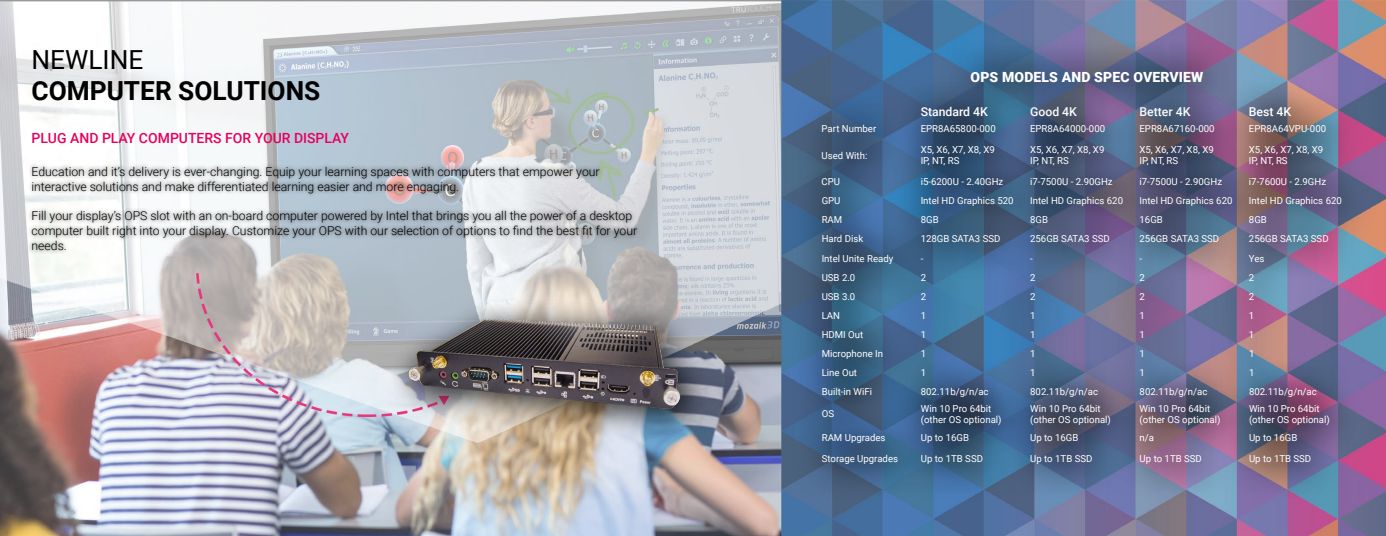
<style>
.page{position:relative;width:1386px;height:536px;background:#fff}
.page>*{position:absolute;margin:0;border:0;box-sizing:border-box;transform-origin:0 0}
.t1{font:700 26.25px "Roboto";color:#000}
.t2{font:26.25px "Roboto";color:#000}
.t3{font:500 14px "Roboto";color:#e6005e}
.t4{font:900 14px "Roboto";letter-spacing:.01em;color:#fff}
.t5{font:300 12.25px/14.7px "Roboto";color:#000}
.t6{font:500 12.25px "Roboto";color:#fff}
.t7{font:9.62px/11.5px "Roboto";color:#fff}
</style>
<div class="page">
<img style="left:1px;top:0;width:1385px;height:535px">
<img style="left:322px;top:259px;width:427px;height:203px">
<div style="left:27px;top:162px;width:614px;height:92px;background:#000;opacity:.75"></div>
<div style="left:791px;top:75px;width:586px;height:425px;background:#000;opacity:.75"></div>
<div style="left:940px;top:39px;width:297px;height:79px;background:#000;opacity:.75"></div>
<h1 class="t2" style="left:32px;top:41px;width:113px">NEWLINE</h1>
<h1 class="t1" style="left:32px;top:72px;width:290px">COMPUTER SOLUTIONS</h1>
<h2 class="t3" style="left:32px;top:129px;width:319px">PLUG AND PLAY COMPUTERS FOR YOUR DISPLAY</h2>
<p class="t5" style="left:32px;top:164px;width:570px">Education and it’s delivery is ever-changing. Equip your learning spaces with computers that empower your interactive solutions and make differentiated learning easier and more engaging.</p>
<p class="t5" style="left:32px;top:208px;width:607px">Fill your display’s OPS slot with an on-board computer powered by Intel that brings you all the power of a desktop computer built right into your display. Customize your OPS with our selection of options to find the best fit for your needs.</p>
<h2 class="t4" style="left:971px;top:67px;width:234px">OPS MODELS AND SPEC OVERVIEW</h2>
<p class="t6" style="left:921px;top:103px;width:69px">Standard 4K</p>
<p class="t6" style="left:1030px;top:103px;width:48px">Good 4K</p>
<p class="t6" style="left:1139px;top:103px;width:53px">Better 4K</p>
<p class="t6" style="left:1249px;top:103px;width:44px">Best 4K</p>
<p class="t7" style="left:822px;top:122px;width:56px">Part Number</p>
<p class="t7" style="left:921px;top:122px;width:77px">EPR8A65800-000</p>
<p class="t7" style="left:1030px;top:122px;width:77px">EPR8A64000-000</p>
<p class="t7" style="left:1139px;top:122px;width:77px">EPR8A67160-000</p>
<p class="t7" style="left:1249px;top:122px;width:79px">EPR8A64VPU-000</p>
<p class="t7" style="left:822px;top:149px;width:47px">Used With:</p>
<p class="t7" style="left:921px;top:143px;width:76px">X5, X6, X7, X8, X9<br>IP, NT, RS</p>
<p class="t7" style="left:1030px;top:143px;width:76px">X5, X6, X7, X8, X9<br>IP, NT, RS</p>
<p class="t7" style="left:1140px;top:143px;width:76px">X5, X6, X7, X8, X9<br>IP, NT, RS</p>
<p class="t7" style="left:1249px;top:143px;width:76px">X5, X6, X7, X8, X9<br>IP, NT, RS</p>
<p class="t7" style="left:822px;top:176px;width:20px">CPU</p>
<p class="t7" style="left:921px;top:176px;width:84px">i5-6200U - 2.40GHz</p>
<p class="t7" style="left:1030px;top:176px;width:84px">i7-7500U - 2.90GHz</p>
<p class="t7" style="left:1140px;top:176px;width:84px">i7-7500U - 2.90GHz</p>
<p class="t7" style="left:1249px;top:176px;width:79px">i7-7600U - 2.9GHz</p>
<p class="t7" style="left:822px;top:195px;width:20px">GPU</p>
<p class="t7" style="left:921px;top:195px;width:94px">Intel HD Graphics 520</p>
<p class="t7" style="left:1030px;top:195px;width:94px">Intel HD Graphics 620</p>
<p class="t7" style="left:1140px;top:195px;width:94px">Intel HD Graphics 620</p>
<p class="t7" style="left:1249px;top:195px;width:94px">Intel HD Graphics 620</p>
<p class="t7" style="left:822px;top:214px;width:22px">RAM</p>
<p class="t7" style="left:921px;top:214px;width:19px">8GB</p>
<p class="t7" style="left:1030px;top:214px;width:19px">8GB</p>
<p class="t7" style="left:1140px;top:214px;width:25px">16GB</p>
<p class="t7" style="left:1249px;top:214px;width:19px">8GB</p>
<p class="t7" style="left:822px;top:233px;width:43px">Hard Disk</p>
<p class="t7" style="left:921px;top:233px;width:81px">128GB SATA3 SSD</p>
<p class="t7" style="left:1030px;top:233px;width:81px">256GB SATA3 SSD</p>
<p class="t7" style="left:1140px;top:233px;width:81px">256GB SATA3 SSD</p>
<p class="t7" style="left:1249px;top:233px;width:81px">256GB SATA3 SSD</p>
<p class="t7" style="left:822px;top:252px;width:73px">Intel Unite Ready</p>
<p class="t7" style="left:921px;top:252px;width:4px">-</p>
<p class="t7" style="left:1030px;top:252px;width:4px">-</p>
<p class="t7" style="left:1140px;top:252px;width:4px">-</p>
<p class="t7" style="left:1249px;top:252px;width:17px">Yes</p>
<p class="t7" style="left:822px;top:271px;width:35px">USB 2.0</p>
<p class="t7" style="left:921px;top:271px;width:7px">2</p>
<p class="t7" style="left:1030px;top:271px;width:7px">2</p>
<p class="t7" style="left:1140px;top:271px;width:7px">2</p>
<p class="t7" style="left:1249px;top:271px;width:7px">2</p>
<p class="t7" style="left:822px;top:290px;width:35px">USB 3.0</p>
<p class="t7" style="left:921px;top:290px;width:7px">2</p>
<p class="t7" style="left:1030px;top:290px;width:7px">2</p>
<p class="t7" style="left:1140px;top:290px;width:7px">2</p>
<p class="t7" style="left:1249px;top:290px;width:7px">2</p>
<p class="t7" style="left:822px;top:309px;width:20px">LAN</p>
<p class="t7" style="left:921px;top:309px;width:7px">1</p>
<p class="t7" style="left:1030px;top:309px;width:7px">1</p>
<p class="t7" style="left:1140px;top:309px;width:7px">1</p>
<p class="t7" style="left:1249px;top:309px;width:7px">1</p>
<p class="t7" style="left:822px;top:328px;width:43px">HDMI Out</p>
<p class="t7" style="left:921px;top:328px;width:7px">1</p>
<p class="t7" style="left:1030px;top:328px;width:7px">1</p>
<p class="t7" style="left:1140px;top:328px;width:7px">1</p>
<p class="t7" style="left:1249px;top:328px;width:7px">1</p>
<p class="t7" style="left:822px;top:347px;width:63px">Microphone In</p>
<p class="t7" style="left:921px;top:347px;width:7px">1</p>
<p class="t7" style="left:1030px;top:347px;width:7px">1</p>
<p class="t7" style="left:1140px;top:347px;width:7px">1</p>
<p class="t7" style="left:1249px;top:347px;width:7px">1</p>
<p class="t7" style="left:822px;top:366px;width:37px">Line Out</p>
<p class="t7" style="left:921px;top:366px;width:7px">1</p>
<p class="t7" style="left:1030px;top:366px;width:7px">1</p>
<p class="t7" style="left:1140px;top:366px;width:7px">1</p>
<p class="t7" style="left:1249px;top:366px;width:7px">1</p>
<p class="t7" style="left:822px;top:385px;width:52px">Built-in WiFi</p>
<p class="t7" style="left:921px;top:385px;width:69px">802.11b/g/n/ac</p>
<p class="t7" style="left:1030px;top:385px;width:69px">802.11b/g/n/ac</p>
<p class="t7" style="left:1140px;top:385px;width:69px">802.11b/g/n/ac</p>
<p class="t7" style="left:1249px;top:385px;width:69px">802.11b/g/n/ac</p>
<p class="t7" style="left:822px;top:407px;width:14px">OS</p>
<p class="t7" style="left:921px;top:402px;width:82px">Win 10 Pro 64bit (other OS optional)</p>
<p class="t7" style="left:1030px;top:402px;width:82px">Win 10 Pro 64bit (other OS optional)</p>
<p class="t7" style="left:1140px;top:402px;width:82px">Win 10 Pro 64bit (other OS optional)</p>
<p class="t7" style="left:1249px;top:402px;width:82px">Win 10 Pro 64bit (other OS optional)</p>
<p class="t7" style="left:822px;top:432px;width:65px">RAM Upgrades</p>
<p class="t7" style="left:921px;top:432px;width:50px">Up to 16GB</p>
<p class="t7" style="left:1030px;top:432px;width:50px">Up to 16GB</p>
<p class="t7" style="left:1140px;top:432px;width:16px">n/a</p>
<p class="t7" style="left:1249px;top:432px;width:50px">Up to 16GB</p>
<p class="t7" style="left:822px;top:452px;width:78px">Storage Upgrades</p>
<p class="t7" style="left:921px;top:452px;width:64px">Up to 1TB SSD</p>
<p class="t7" style="left:1030px;top:452px;width:64px">Up to 1TB SSD</p>
<p class="t7" style="left:1140px;top:452px;width:64px">Up to 1TB SSD</p>
<p class="t7" style="left:1249px;top:452px;width:64px">Up to 1TB SSD</p>
</div>
